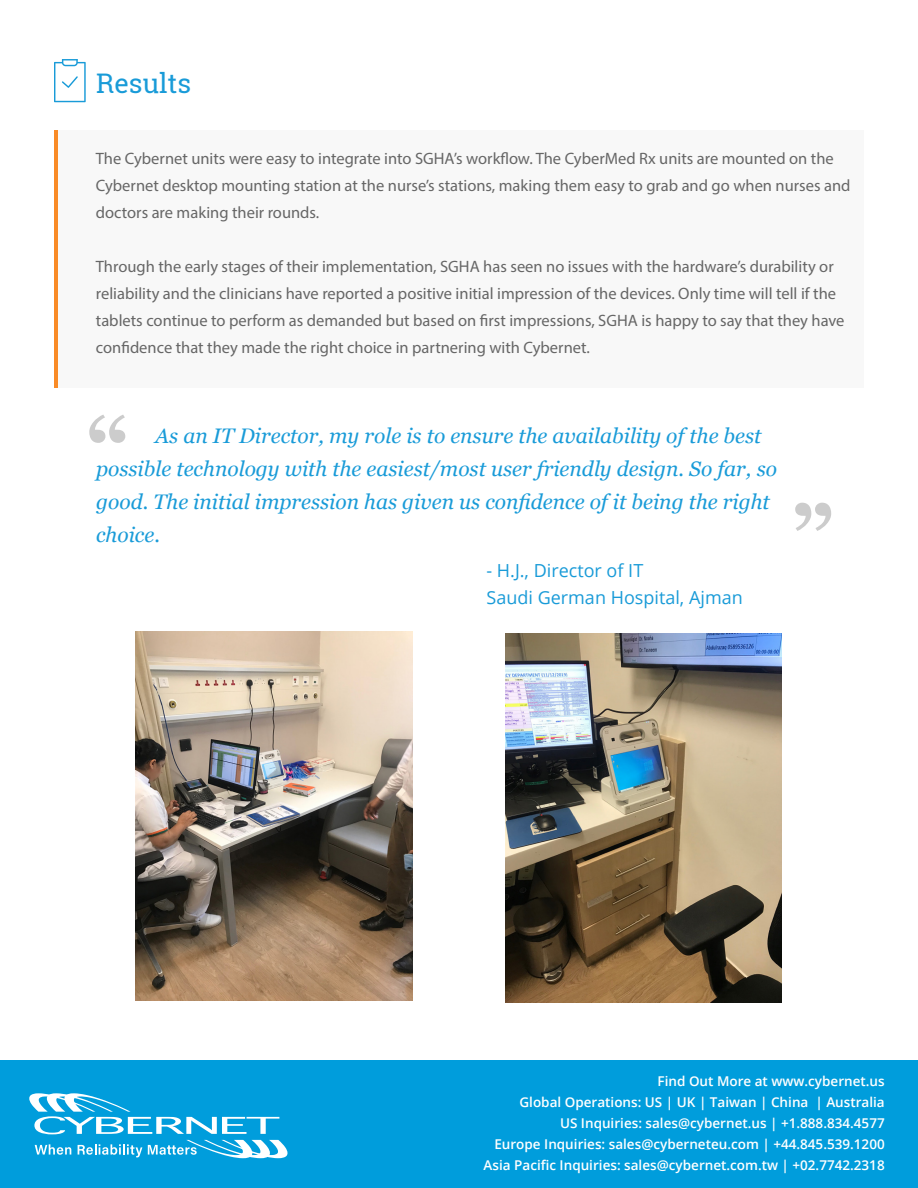
<style>
.page{position:relative;width:918px;height:1188px;background:#fff}
.page>*{position:absolute;margin:0;border:0;box-sizing:border-box;transform-origin:0 0}
.t1{font:700 82.5px "Georgia";color:#ccc}
.t2{font:27px "Roboto Slab";color:#199bd8}
.t3{font:italic 21px/33px "Georgia";color:#199bd8}
.t4{font:18px "Open Sans";color:#199bd8}
.t5{font:16.5px/27px "Myriad Pro";color:#666}
.t6{font:600 13.5px "Open Sans";color:#fff}
</style>
<div class="page">
<div style="left:0;top:1060px;width:918px;height:127px;background:#009ddc"></div>
<svg style="left:29px;top:1093px;width:250px;height:41px"></svg>
<svg style="left:35px;top:1144px;width:36px;height:11px"></svg>
<svg style="left:78px;top:1144px;width:64px;height:13px"></svg>
<svg style="left:148px;top:1140px;width:140px;height:18px"></svg>
<div style="left:54px;top:130px;width:810px;height:257px;background:#f8f8f8"></div>
<hr style="left:54px;top:130px;width:4px;height:257px;background:#f98b27">
<svg style="left:54px;top:59px;width:32px;height:43px"></svg>
<img style="left:136px;top:632px;width:277px;height:369px">
<img style="left:505px;top:633px;width:277px;height:369px">
<p class="t2" style="left:96px;top:64px;width:97px">Results</p>
<p class="t5" style="left:96px;top:145px;width:756px">The Cybernet units were easy to integrate into SGHA’s workflow. The CyberMed Rx units are mounted on the<br>Cybernet desktop mounting station at the nurse’s stations, making them easy to grab and go when nurses and doctors are making their rounds.</p>
<p class="t5" style="left:96px;top:253px;width:750px">Through the early stages of their implementation, SGHA has seen no issues with the hardware’s durability or reliability and the clinicians have reported a positive initial impression of the devices. Only time will tell if the tablets continue to perform as demanded but based on first impressions, SGHA is happy to say that they have confidence that they made the right choice in partnering with Cybernet.</p>
<p class="t1" style="left:86px;top:394px;width:44px">“</p>
<p class="t3" style="left:96px;top:420px;width:682px;text-indent:59px">As an IT Director, my role is to ensure the availability of the best possible technology with the easiest/most user friendly design. So far, so good. The initial impression has given us confidence of it being the right choice.</p>
<p class="t4" style="left:486px;top:558px;width:158px">- H.J., Director of IT</p>
<p class="t4" style="left:486px;top:585px;width:258px">Saudi German Hospital, Ajman</p>
<p class="t1" style="left:791px;top:483px;width:44px">”</p>
<p class="t6" style="left:658px;top:1072px;width:229px">Find Out More at www.cybernet.us</p>
<p class="t6" style="left:519px;top:1093px;width:367px">Global Operations: US | UK | Taiwan | China | Australia</p>
<p class="t6" style="left:560px;top:1114px;width:326px">US Inquiries: sales@cybernet.us | +1.888.834.4577</p>
<p class="t6" style="left:494px;top:1135px;width:392px">Europe Inquiries: sales@cyberneteu.com | +44.845.539.1200</p>
<p class="t6" style="left:484px;top:1156px;width:403px">Asia Pacific Inquiries: sales@cybernet.com.tw | +02.7742.2318</p>
</div>
